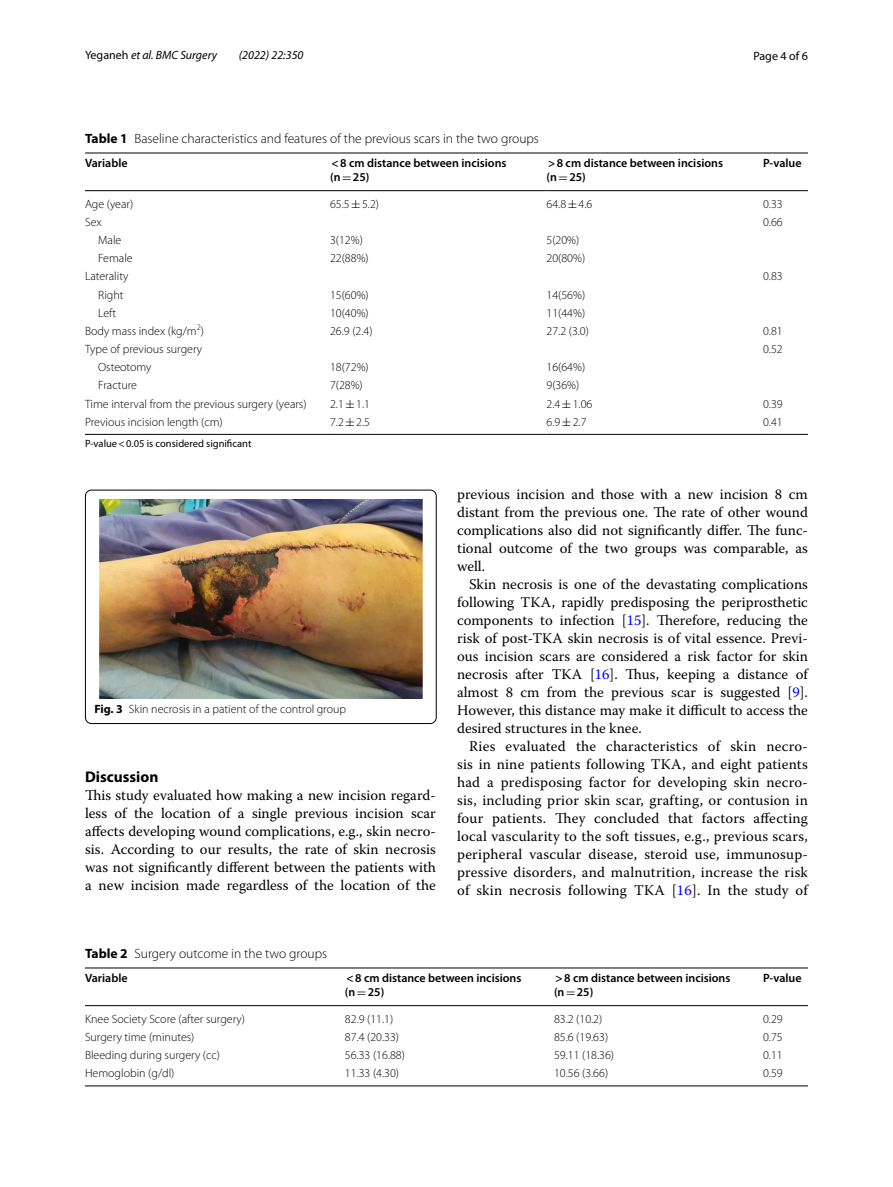
<style>
.page{position:relative;width:893px;height:1187px;background:#fff}
.page>*{position:absolute;margin:0;border:0;box-sizing:border-box;transform-origin:0 0}
.t1{font:700 15.45px "Myriad Pro";color:#000}
.t2{font:14.7px/18px "Warnock Pro";color:#000;text-align:justify}
.t3{font:300 13.5px "Myriad Pro";color:#000}
.t4{font:300 12px "Myriad Pro";color:#000}
.t5{font:600 12px/13.5px "Myriad Pro";color:#000}
.t6{font:italic 12px "Myriad Pro";color:#000}
.t7{font:12px "Myriad Pro";color:#000}
.t8{font:10.5px "Myriad Pro";color:#000}
.s1{font-style:normal}
.s2{font-weight:700}
.s3{font-family:"MTSY";font-weight:400}
.s4{color:#00f}
</style>
<div class="page">
<hr style="left:85px;top:153px;width:245px;height:1px;background:#000">
<hr style="left:85px;top:190px;width:245px;height:1px;background:#000">
<hr style="left:330px;top:153px;width:217px;height:1px;background:#000">
<hr style="left:330px;top:190px;width:217px;height:1px;background:#000">
<hr style="left:547px;top:153px;width:216px;height:1px;background:#000">
<hr style="left:547px;top:190px;width:216px;height:1px;background:#000">
<hr style="left:763px;top:153px;width:45px;height:1px;background:#000">
<hr style="left:763px;top:190px;width:45px;height:1px;background:#000">
<hr style="left:85px;top:434px;width:245px;height:1px;background:#000">
<hr style="left:330px;top:434px;width:217px;height:1px;background:#000">
<hr style="left:547px;top:434px;width:216px;height:1px;background:#000">
<hr style="left:763px;top:434px;width:45px;height:1px;background:#000">
<img style="left:99px;top:499px;width:323px;height:199px">
<div style="left:85px;top:490px;width:351px;height:233px;border:1px solid #000;border-radius:6px"></div>
<hr style="left:85px;top:967px;width:260px;height:1px;background:#000">
<hr style="left:85px;top:1005px;width:260px;height:1px;background:#000">
<hr style="left:345px;top:967px;width:209px;height:1px;background:#000">
<hr style="left:345px;top:1005px;width:209px;height:1px;background:#000">
<hr style="left:554px;top:967px;width:209px;height:1px;background:#000">
<hr style="left:554px;top:1005px;width:209px;height:1px;background:#000">
<hr style="left:763px;top:967px;width:45px;height:1px;background:#000">
<hr style="left:763px;top:1005px;width:45px;height:1px;background:#000">
<hr style="left:85px;top:1085px;width:260px;height:1px;background:#000">
<hr style="left:345px;top:1085px;width:209px;height:1px;background:#000">
<hr style="left:554px;top:1085px;width:209px;height:1px;background:#000">
<hr style="left:763px;top:1085px;width:45px;height:1px;background:#000">
<p class="t6" style="left:85px;top:48px;width:133px"><span class="s1">Yeganeh</span> et al. BMC Surgery</p>
<p class="t6" style="left:239px;top:48px;width:66px">(2022) 22:350</p>
<p class="t7" style="left:753px;top:48px;width:56px">Page 4 of 6</p>
<p class="t3" style="left:85px;top:131px;width:455px"><span class="s2">Table 1</span> Baseline characteristics and features of the previous scars in the two groups</p>
<p class="t5" style="left:85px;top:156px;width:44px">Variable</p>
<p class="t5" style="left:330px;top:156px;width:178px">&lt;8 cm distance between incisions (n<span class="s3">=</span>25)</p>
<p class="t5" style="left:547px;top:156px;width:178px">&gt;8 cm distance between incisions (n<span class="s3">=</span>25)</p>
<p class="t5" style="left:763px;top:156px;width:40px">P-value</p>
<p class="t4" style="left:85px;top:197px;width:50px">Age (year)</p>
<p class="t4" style="left:330px;top:197px;width:50px">65.5<span class="s3">±</span>5.2)</p>
<p class="t4" style="left:547px;top:197px;width:47px">64.8<span class="s3">±</span>4.6</p>
<p class="t4" style="left:763px;top:197px;width:21px">0.33</p>
<p class="t4" style="left:85px;top:215px;width:18px">Sex</p>
<p class="t4" style="left:763px;top:215px;width:21px">0.66</p>
<p class="t4" style="left:98px;top:233px;width:25px">Male</p>
<p class="t4" style="left:330px;top:233px;width:34px">3(12%)</p>
<p class="t4" style="left:547px;top:233px;width:34px">5(20%)</p>
<p class="t4" style="left:98px;top:252px;width:36px">Female</p>
<p class="t4" style="left:330px;top:252px;width:40px">22(88%)</p>
<p class="t4" style="left:547px;top:252px;width:40px">20(80%)</p>
<p class="t4" style="left:85px;top:270px;width:45px">Laterality</p>
<p class="t4" style="left:763px;top:270px;width:21px">0.83</p>
<p class="t4" style="left:98px;top:288px;width:27px">Right</p>
<p class="t4" style="left:330px;top:288px;width:40px">15(60%)</p>
<p class="t4" style="left:547px;top:288px;width:40px">14(56%)</p>
<p class="t4" style="left:98px;top:306px;width:19px">Left</p>
<p class="t4" style="left:330px;top:306px;width:40px">10(40%)</p>
<p class="t4" style="left:547px;top:306px;width:40px">11(44%)</p>
<p class="t4" style="left:85px;top:324px;width:121px">Body mass index (kg/m<sup>2</sup>)</p>
<p class="t4" style="left:330px;top:324px;width:44px">26.9 (2.4)</p>
<p class="t4" style="left:547px;top:324px;width:44px">27.2 (3.0)</p>
<p class="t4" style="left:763px;top:324px;width:21px">0.81</p>
<p class="t4" style="left:85px;top:342px;width:119px">Type of previous surgery</p>
<p class="t4" style="left:763px;top:342px;width:21px">0.52</p>
<p class="t4" style="left:98px;top:360px;width:55px">Osteotomy</p>
<p class="t4" style="left:330px;top:360px;width:40px">18(72%)</p>
<p class="t4" style="left:547px;top:360px;width:40px">16(64%)</p>
<p class="t4" style="left:98px;top:379px;width:40px">Fracture</p>
<p class="t4" style="left:330px;top:379px;width:34px">7(28%)</p>
<p class="t4" style="left:547px;top:379px;width:34px">9(36%)</p>
<p class="t4" style="left:85px;top:397px;width:223px">Time interval from the previous surgery (years)</p>
<p class="t4" style="left:330px;top:397px;width:41px">2.1<span class="s3">±</span>1.1</p>
<p class="t4" style="left:547px;top:397px;width:47px">2.4<span class="s3">±</span>1.06</p>
<p class="t4" style="left:763px;top:397px;width:21px">0.39</p>
<p class="t4" style="left:85px;top:415px;width:139px">Previous incision length (cm)</p>
<p class="t4" style="left:330px;top:415px;width:41px">7.2<span class="s3">±</span>2.5</p>
<p class="t4" style="left:547px;top:415px;width:41px">6.9<span class="s3">±</span>2.7</p>
<p class="t4" style="left:763px;top:415px;width:21px">0.41</p>
<p class="t8" style="left:85px;top:437px;width:168px">P-value&lt;0.05 is considered significant</p>
<p class="t4" style="left:94px;top:702px;width:253px"><span class="s2">Fig. 3</span> Skin necrosis in a patient of the control group</p>
<p class="t1" style="left:85px;top:766px;width:75px">Discussion</p>
<p class="t2" style="left:85px;top:785px;width:352px">This study evaluated how making a new incision regard&shy;less of the location of a single previous incision scar affects developing wound complications, e.g., skin necro&shy;sis. According to our results, the rate of skin necrosis was not significantly different between the patients with a new incision made regardless of the location of the</p>
<p class="t2" style="left:457px;top:485px;width:352px">previous incision and those with a new incision 8 cm distant from the previous one. The rate of other wound complications also did not significantly differ. The func&shy;tional outcome of the two groups was comparable, as well.</p>
<p class="t2" style="left:457px;top:575px;width:352px;text-indent:12px">Skin necrosis is one of the devastating complications following TKA, rapidly predisposing the periprosthetic components to infection [<span class="s4">15</span>]. Therefore, reducing the risk of post-TKA skin necrosis is of vital essence. Previ&shy;ous incision scars are considered a risk factor for skin necrosis after TKA [<span class="s4">16</span>]. Thus, keeping a distance of almost 8 cm from the previous scar is suggested [<span class="s4">9</span>].<br>However, this distance may make it difficult to access the desired structures in the knee.</p>
<p class="t2" style="left:457px;top:737px;width:352px;text-indent:12px">Ries evaluated the characteristics of skin necro&shy;sis in nine patients following TKA, and eight patients had a predisposing factor for developing skin necro&shy;sis, including prior skin scar, grafting, or contusion in four patients. They concluded that factors affecting local vascularity to the soft tissues, e.g., previous scars, peripheral vascular disease, steroid use, immunosup&shy;pressive disorders, and malnutrition, increase the risk of skin necrosis following TKA [<span class="s4">16</span>]. In the study of</p>
<p class="t3" style="left:85px;top:946px;width:244px"><span class="s2">Table 2</span> Surgery outcome in the two groups</p>
<p class="t5" style="left:85px;top:971px;width:44px">Variable</p>
<p class="t5" style="left:345px;top:971px;width:178px">&lt;8 cm distance between incisions (n<span class="s3">=</span>25)</p>
<p class="t5" style="left:554px;top:971px;width:178px">&gt;8 cm distance between incisions (n<span class="s3">=</span>25)</p>
<p class="t5" style="left:763px;top:971px;width:40px">P-value</p>
<p class="t4" style="left:85px;top:1012px;width:162px">Knee Society Score (after surgery)</p>
<p class="t4" style="left:345px;top:1012px;width:50px">82.9 (11.1)</p>
<p class="t4" style="left:554px;top:1012px;width:50px">83.2 (10.2)</p>
<p class="t4" style="left:763px;top:1012px;width:21px">0.29</p>
<p class="t4" style="left:85px;top:1030px;width:111px">Surgery time (minutes)</p>
<p class="t4" style="left:345px;top:1030px;width:56px">87.4 (20.33)</p>
<p class="t4" style="left:554px;top:1030px;width:56px">85.6 (19.63)</p>
<p class="t4" style="left:763px;top:1030px;width:21px">0.75</p>
<p class="t4" style="left:85px;top:1048px;width:136px">Bleeding during surgery (cc)</p>
<p class="t4" style="left:345px;top:1048px;width:62px">56.33 (16.88)</p>
<p class="t4" style="left:554px;top:1048px;width:62px">59.11 (18.36)</p>
<p class="t4" style="left:763px;top:1048px;width:21px">0.11</p>
<p class="t4" style="left:85px;top:1066px;width:91px">Hemoglobin (g/dl)</p>
<p class="t4" style="left:345px;top:1066px;width:56px">11.33 (4.30)</p>
<p class="t4" style="left:554px;top:1066px;width:56px">10.56 (3.66)</p>
<p class="t4" style="left:763px;top:1066px;width:21px">0.59</p>
</div>
